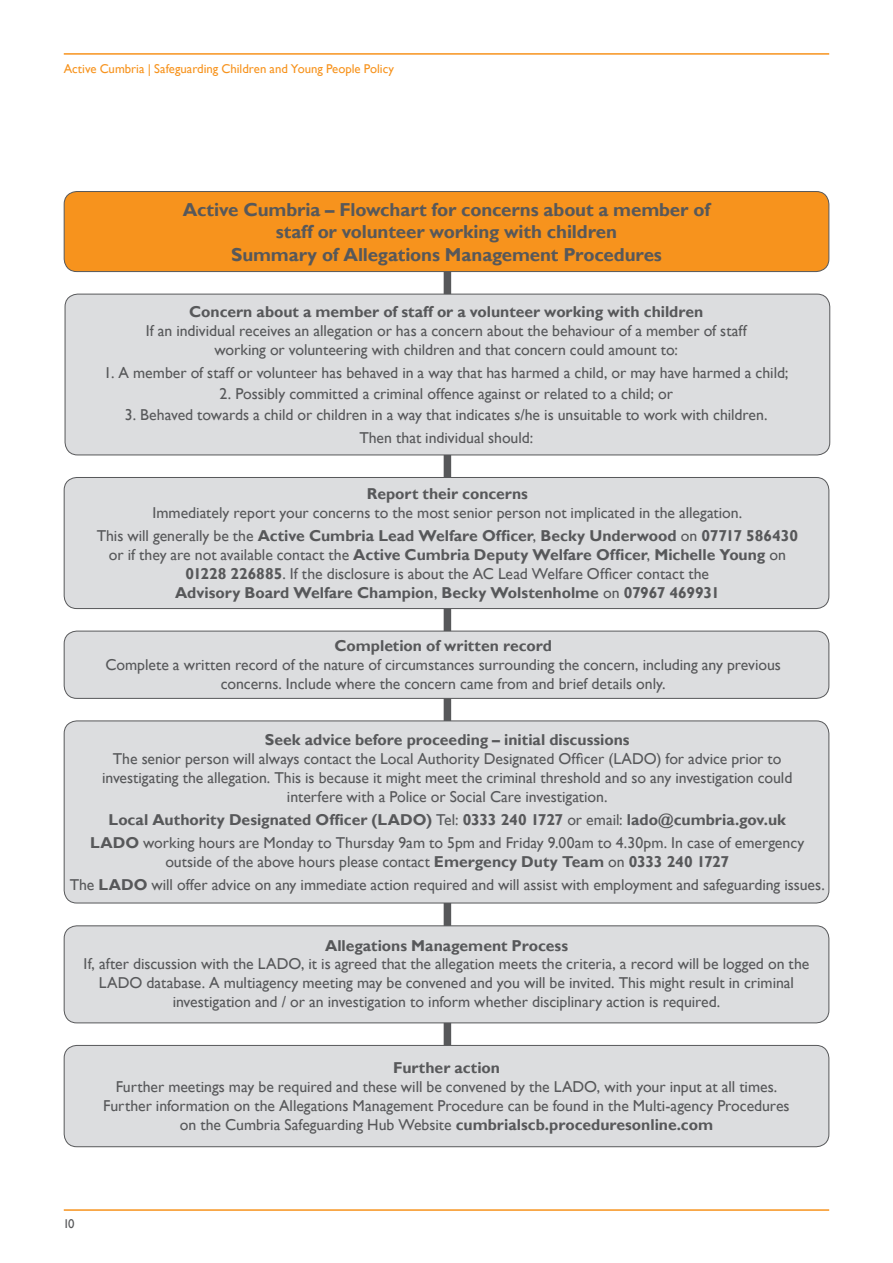
<style>
.page{position:relative;width:893px;height:1263px;background:#fff}
.page>*{position:absolute;margin:0;border:0;box-sizing:border-box;transform-origin:0 0}
.t1{font:700 18.75px/22.5px "Gill Sans";letter-spacing:-.01em;color:#57585a;text-align:center}
.t2{font:15.75px/18.9px "Gill Sans";letter-spacing:-.005em;color:#57585a;text-align:center}
.t3{font:700 15.75px/18.9px "Gill Sans";color:#57585a;text-align:center}
.t4{font:12.75px "Gill Sans";color:#f7931d}
.t5{font:12.75px "Gill Sans";color:#57585a}
.s1{font-weight:700}
.s2{font-weight:400}
</style>
<div class="page">
<hr style="left:64px;top:53px;width:765px;height:2px;background:#f7931d">
<hr style="left:64px;top:1209px;width:765px;height:2px;background:#f7931d">
<div style="left:444px;top:267px;width:7px;height:846px;background:#57585a"></div>
<div style="left:64px;top:192px;width:765px;height:80px;background:#f7931d;border-radius:13px"></div>
<div style="left:64px;top:191px;width:765px;height:81px;border:1px solid #57585a;border-radius:13px"></div>
<div style="left:65px;top:294px;width:765px;height:161px;background:#dcdddf;border-radius:13px"></div>
<div style="left:65px;top:294px;width:765px;height:161px;border:1px solid #57585a;border-radius:13px"></div>
<div style="left:64px;top:477px;width:765px;height:131px;background:#dcdddf;border-radius:13px"></div>
<div style="left:64px;top:477px;width:765px;height:132px;border:1px solid #57585a;border-radius:13px"></div>
<div style="left:64px;top:631px;width:765px;height:67px;background:#dcdddf;border-radius:13px"></div>
<div style="left:64px;top:631px;width:765px;height:68px;border:1px solid #57585a;border-radius:13px"></div>
<div style="left:64px;top:721px;width:765px;height:182px;background:#dcdddf;border-radius:13px"></div>
<div style="left:64px;top:720px;width:765px;height:183px;border:1px solid #57585a;border-radius:13px"></div>
<div style="left:64px;top:926px;width:765px;height:97px;background:#dcdddf;border-radius:13px"></div>
<div style="left:64px;top:925px;width:765px;height:98px;border:1px solid #57585a;border-radius:13px"></div>
<div style="left:64px;top:1045px;width:765px;height:102px;background:#dcdddf;border-radius:13px"></div>
<div style="left:64px;top:1045px;width:765px;height:102px;border:1px solid #57585a;border-radius:13px"></div>
<p class="t4" style="left:64px;top:61px;width:332px">Active Cumbria | Safeguarding Children and Young People Policy</p>
<p class="t1" style="left:183px;top:198px;width:529px">Active Cumbria – Flowchart for concerns about a member of staff or volunteer working with children<br>Summary of Allegations Management Procedures</p>
<p class="t3" style="left:189px;top:302px;width:516px">Concern about a member of staff or a volunteer working with children</p>
<p class="t2" style="left:146px;top:321px;width:603px">If an individual receives an allegation or has a concern about the behaviour of a member of staff working or volunteering with children and that concern could amount to:</p>
<p class="t2" style="left:104px;top:363px;width:686px">1. A member of staff or volunteer has behaved in a way that has harmed a child, or may have harmed a child;</p>
<p class="t2" style="left:220px;top:384px;width:455px">2. Possibly committed a criminal offence against or related to a child; or</p>
<p class="t2" style="left:125px;top:403px;width:644px;line-height:23.1px">3. Behaved towards a child or children in a way that indicates s/he is unsuitable to work with children.<br>Then that individual should:</p>
<p class="t3" style="left:367px;top:485px;width:163px">Report their concerns</p>
<p class="t2" style="left:97px;top:501px;width:703px;line-height:23.1px">Immediately report your concerns to the most senior person not implicated in the allegation.<br>This will generally be the <span class="s1">Active Cumbria Lead Welfare Officer</span>, <span class="s1">Becky Underwood</span> on <span class="s1">07717 586430</span></p>
<p class="t3" style="left:109px;top:546px;width:678px"><span class="s2">or if they are not available contact the</span> Active Cumbria Deputy Welfare Officer<span class="s2">,</span> Michelle Young <span class="s2">on<br></span>01228 226885<span class="s2">. If the disclosure is about the AC Lead Welfare Officer contact the<br></span>Advisory Board Welfare Champion<span class="s2">,</span> Becky Wolstenholme <span class="s2">on</span> 07967 469931</p>
<p class="t3" style="left:334px;top:637px;width:219px">Completion of written record</p>
<p class="t2" style="left:105px;top:656px;width:677px">Complete a written record of the nature of circumstances surrounding the concern, including any previous concerns. Include where the concern came from and brief details only.</p>
<p class="t3" style="left:265px;top:731px;width:366px">Seek advice before proceeding – initial discussions</p>
<p class="t2" style="left:102px;top:750px;width:692px">The senior person will always contact the Local Authority Designated Officer (LADO) for advice prior to investigating the allegation. This is because it might meet the criminal threshold and so any investigation could interfere with a Police or Social Care investigation.</p>
<p class="t2" style="left:90px;top:808px;width:716px;line-height:23.1px"><span class="s1">Local Authority Designated Officer (LADO)</span> Tel: <span class="s1">0333 240 1727</span> or email: <span class="s1">lado@cumbria.gov.uk<br>LADO</span> working hours are Monday to Thursday 9am to 5pm and Friday 9.00am to 4.30pm. In case of emergency</p>
<p class="t2" style="left:70px;top:850px;width:757px;line-height:23.1px">outside of the above hours please contact <span class="s1">Emergency Duty Team</span> on <span class="s1">0333 240 1727<br></span>The <span class="s1">LADO</span> will offer advice on any immediate action required and will assist with employment and safeguarding issues.</p>
<p class="t3" style="left:325px;top:936px;width:245px">Allegations Management Process</p>
<p class="t2" style="left:84px;top:955px;width:727px">If, after discussion with the LADO, it is agreed that the allegation meets the criteria, a record will be logged on the<br>LADO database. A multiagency meeting may be convened and you will be invited. This might result in criminal investigation and / or an investigation to inform whether disciplinary action is required.</p>
<p class="t3" style="left:393px;top:1059px;width:109px">Further action</p>
<p class="t2" style="left:103px;top:1077px;width:688px">Further meetings may be required and these will be convened by the LADO, with your input at all times.<br>Further information on the Allegations Management Procedure can be found in the Multi-agency Procedures on the Cumbria Safeguarding Hub Website <span class="s1">cumbrialscb.proceduresonline.com</span></p>
<p class="t5" style="left:63px;top:1217px;width:13px">10</p>
</div>
